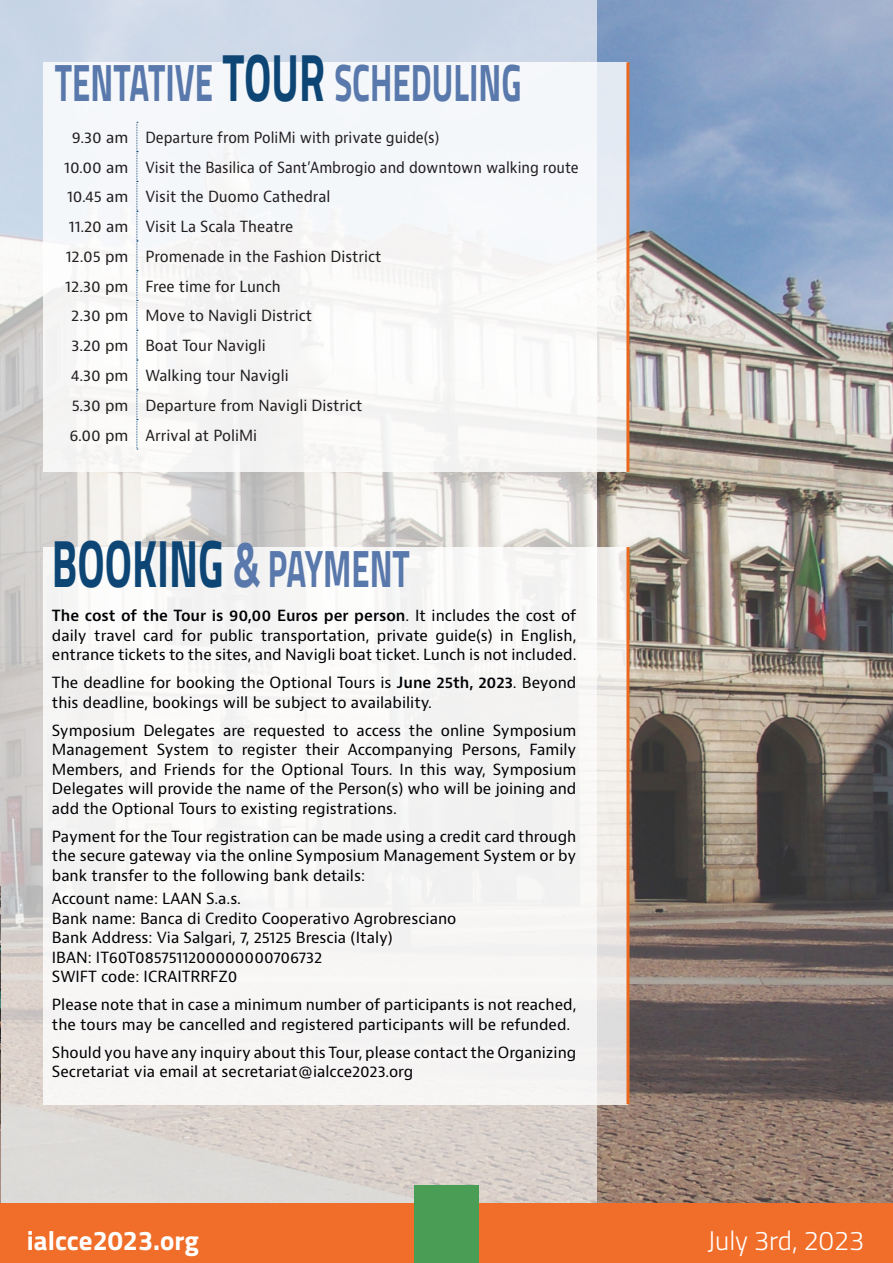
<style>
.page{position:relative;width:893px;height:1263px;background:#fff}
.page>*{position:absolute;margin:0;border:0;box-sizing:border-box;transform-origin:0 0}
.t1{font:700 67.2px "Titillium Web";color:#0d4675;scale:.63 1}
.t2{font:700 52.8px "Titillium Web";color:#5978ab;scale:.62 1}
.t3{font:700 27px "Titillium Web";color:#fff}
.t4{font:300 27px "Titillium Web";color:#fff}
.t5{font:15px/19.5px "Bernino Sans";color:#000104;text-align:justify}
.t6{font:15px "Bernino Sans";color:#231f20}
.t7{font:15px "Bernino Sans";color:#231f20;scale:.93 1}
.s1{font-size:67.2px;color:#0d4675}
.s2{font-size:62.4px;color:#5978ab}
.s3{font-size:52.8px;color:#5978ab}
.s4{font-weight:600}
</style>
<div class="page">
<img style="left:0;top:0;width:598px;height:1203px">
<img style="left:0;top:830px;width:1px;height:373px">
<hr style="left:0;top:51px;width:1px;height:720px;background:#fff">
<img style="left:598px;top:0;width:295px;height:1203px">
<div style="left:44px;top:62px;width:584px;height:410px;background:#f5f7fa"></div>
<svg style="left:137px;top:122px;width:1px;height:328px"></svg>
<hr style="left:626px;top:62px;width:3px;height:410px;background:#ea671b">
<div style="left:44px;top:547px;width:584px;height:557px;background:#f6f5f4"></div>
<hr style="left:626px;top:547px;width:3px;height:557px;background:#ea671b">
<div style="left:0;top:1203px;width:893px;height:60px;background:#f06e29"></div>
<div style="left:414px;top:1185px;width:65px;height:78px;background:#499d55"></div>
<p class="t2" style="left:55px;top:43px;width:754px">TENTATIVE <span class="s1">TOUR</span> SCHEDULING</p>
<p class="t6" style="left:72px;top:128px;width:58px">9.30 am</p>
<p class="t7" style="left:145px;top:128px;width:317px">Departure from PoliMi with private guide(s)</p>
<p class="t6" style="left:64px;top:157px;width:66px">10.00 am</p>
<p class="t7" style="left:145px;top:157px;width:467px">Visit the Basilica of Sant’Ambrogio and downtown walking route</p>
<p class="t6" style="left:67px;top:187px;width:63px">10.45 am</p>
<p class="t6" style="left:145px;top:187px;width:187px">Visit the Duomo Cathedral</p>
<p class="t6" style="left:69px;top:217px;width:61px">11.20 am</p>
<p class="t6" style="left:145px;top:217px;width:149px">Visit La Scala Theatre</p>
<p class="t6" style="left:66px;top:247px;width:64px">12.05 pm</p>
<p class="t6" style="left:145px;top:247px;width:237px">Promenade in the Fashion District</p>
<p class="t6" style="left:65px;top:276px;width:65px">12.30 pm</p>
<p class="t6" style="left:145px;top:276px;width:137px">Free time for Lunch</p>
<p class="t6" style="left:71px;top:306px;width:59px">2.30 pm</p>
<p class="t6" style="left:145px;top:306px;width:168px">Move to Navigli District</p>
<p class="t6" style="left:72px;top:336px;width:58px">3.20 pm</p>
<p class="t6" style="left:145px;top:336px;width:122px">Boat Tour Navigli</p>
<p class="t6" style="left:71px;top:366px;width:59px">4.30 pm</p>
<p class="t6" style="left:145px;top:366px;width:145px">Walking tour Navigli</p>
<p class="t6" style="left:72px;top:395px;width:58px">5.30 pm</p>
<p class="t6" style="left:145px;top:395px;width:219px">Departure from Navigli District</p>
<p class="t6" style="left:69px;top:425px;width:60px">6.00 pm</p>
<p class="t6" style="left:145px;top:425px;width:113px">Arrival at PoliMi</p>
<p class="t1" style="left:52px;top:512px;width:570px">BOOKING <span class="s2">&amp;</span> <span class="s3">PAYMENT</span></p>
<p class="t5" style="left:52px;top:606px;width:526px"><span class="s4">The cost of the Tour is 90,00 Euros per person</span>. It includes the cost of daily travel card for public transportation, private guide(s) in English, entrance tickets to the sites, and Navigli boat ticket. Lunch is not included.</p>
<p class="t5" style="left:52px;top:673px;width:526px">The deadline for booking the Optional Tours is <span class="s4">June 25th, 2023</span>. Beyond this deadline, bookings will be subject to availability.</p>
<p class="t5" style="left:52px;top:721px;width:526px">Symposium Delegates are requested to access the online Symposium Management System to register their Accompanying Persons, Family Members, and Friends for the Optional Tours. In this way, Symposium Delegates will provide the name of the Person(s) who will be joining and add the Optional Tours to existing registrations.</p>
<p class="t5" style="left:52px;top:827px;width:526px">Payment for the Tour registration can be made using a credit card through the secure gateway via the online Symposium Management System or by bank transfer to the following bank details:</p>
<p class="t5" style="left:52px;top:889px;width:191px">Account name: LAAN S.a.s.</p>
<p class="t5" style="left:52px;top:909px;width:406px">Bank name: Banca di Credito Cooperativo Agrobresciano</p>
<p class="t5" style="left:52px;top:928px;width:342px">Bank Address: Via Salgari, 7, 25125 Brescia (Italy)</p>
<p class="t5" style="left:52px;top:948px;width:272px">IBAN: IT60T0857511200000000706732</p>
<p class="t5" style="left:52px;top:967px;width:187px">SWIFT code: ICRAITRRFZ0</p>
<p class="t5" style="left:52px;top:995px;width:526px">Please note that in case a minimum number of participants is not reached, the tours may be cancelled and registered participants will be refunded.</p>
<p class="t5" style="left:52px;top:1043px;width:526px">Should you have any inquiry about this Tour, please contact the Organizing<br>Secretariat via email at secretariat@ialcce2023.org</p>
<p class="t3" style="left:27px;top:1219px;width:173px">ialcce2023.org</p>
<p class="t4" style="left:707px;top:1220px;width:158px">July 3rd, 2023</p>
</div>
